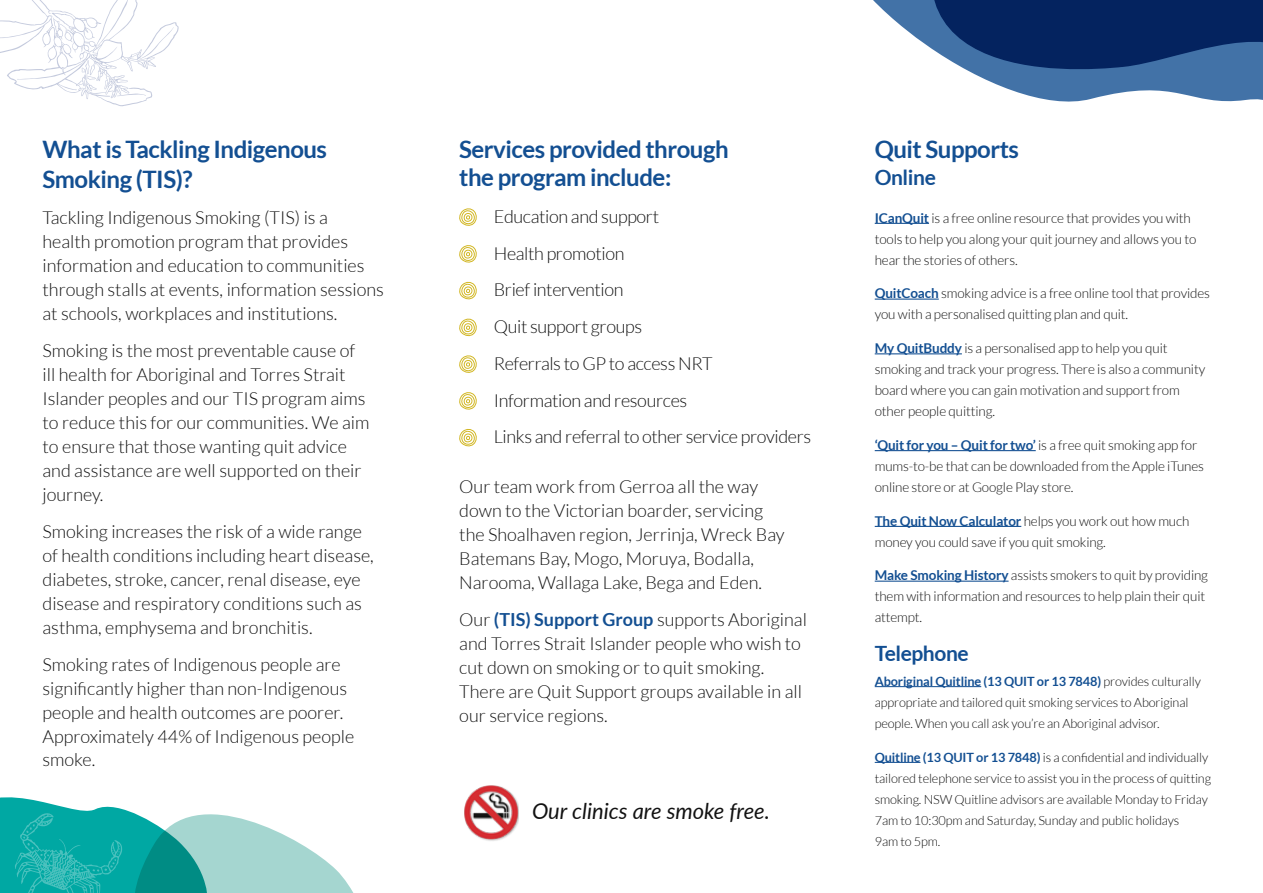
<style>
.page{position:relative;width:1263px;height:893px;background:#fff}
.page>*{position:absolute;margin:0;border:0;box-sizing:border-box;transform-origin:0 0}
.t1{font:700 24px/28.5px "Lato";letter-spacing:-.02em;color:#134f92}
.t2{font:italic 21.9px "Lato";color:#121212}
.t3{font:700 21px "Lato";letter-spacing:-.02em;color:#134f92}
.t4{font:300 18px/24px "Lato";color:#121212}
.t5{font:300 18px/36.8px "Lato";letter-spacing:-.02em;color:#121212}
.t6{font:300 13.5px/21px "Lato";letter-spacing:-.01em;color:#121212}
.t7{font:300 12.75px/21px "Lato";letter-spacing:-.01em;color:#121212}
.s1{font-weight:700;color:#134f92}
</style>
<div class="page">
<svg style="left:873px;top:0;width:38px;height:34px"></svg>
<svg style="left:0;top:0;width:179px;height:106px"></svg>
<svg style="left:911px;top:0;width:352px;height:102px;background:#3e5f8f"></svg>
<svg style="left:0;top:797px;width:354px;height:96px"></svg>
<div style="left:464px;top:785px;width:55px;height:56px;background:#121212;opacity:.3"></div>
<img style="left:464px;top:785px;width:55px;height:54px">
<svg style="left:459px;top:208px;width:18px;height:18px"></svg>
<svg style="left:459px;top:245px;width:18px;height:18px"></svg>
<svg style="left:459px;top:281px;width:18px;height:19px"></svg>
<svg style="left:459px;top:318px;width:18px;height:19px"></svg>
<svg style="left:459px;top:355px;width:18px;height:18px"></svg>
<svg style="left:459px;top:392px;width:18px;height:18px"></svg>
<svg style="left:459px;top:429px;width:18px;height:18px"></svg>
<hr style="left:875px;top:223px;width:54px;height:1px;background:#134f92">
<hr style="left:875px;top:299px;width:64px;height:1px;background:#134f92">
<hr style="left:875px;top:353px;width:87px;height:1px;background:#134f92">
<hr style="left:875px;top:450px;width:161px;height:1px;background:#134f92">
<hr style="left:875px;top:526px;width:146px;height:1px;background:#134f92">
<hr style="left:875px;top:581px;width:133px;height:1px;background:#134f92">
<hr style="left:875px;top:686px;width:106px;height:1px;background:#134f92">
<hr style="left:875px;top:762px;width:45px;height:1px;background:#134f92">
<h1 class="t1" style="left:43px;top:133px;width:286px;line-height:30px">What is Tackling Indigenous<br>Smoking (TIS)?</h1>
<p class="t4" style="left:43px;top:206px;width:343px">Tackling Indigenous Smoking (TIS) is a<br>health promotion program that provides information and education to communities through stalls at events, information sessions at schools, workplaces and institutions.</p>
<p class="t4" style="left:43px;top:339px;width:328px">Smoking is the most preventable cause of ill health for Aboriginal and Torres Strait Islander peoples and our TIS program aims to reduce this for our communities. We aim to ensure that those wanting quit advice and assistance are well supported on their journey.</p>
<p class="t4" style="left:43px;top:519px;width:333px">Smoking increases the risk of a wide range of health conditions including heart disease, diabetes, stroke, cancer, renal disease, eye disease and respiratory conditions such as asthma, emphysema and bronchitis.</p>
<p class="t4" style="left:43px;top:652px;width:313px">Smoking rates of Indigenous people are significantly higher than non-Indigenous people and health outcomes are poorer.<br>Approximately 44% of Indigenous people smoke.</p>
<h1 class="t1" style="left:459px;top:134px;width:271px">Services provided through the program include:</h1>
<p class="t5" style="left:494px;top:198px;width:319px">Education and support<br>Health promotion<br>Brief intervention<br>Quit support groups<br>Referrals to GP to access NRT<br>Information and resources<br>Links and referral to other service providers</p>
<p class="t4" style="left:459px;top:474px;width:327px">Our team work from Gerroa all the way down to the Victorian boarder, servicing the Shoalhaven region, Jerrinja, Wreck Bay Batemans Bay, Mogo, Moruya, Bodalla, Narooma, Wallaga Lake, Bega and Eden.</p>
<p class="t4" style="left:459px;top:607px;width:349px">Our <span class="s1">(TIS) Support Group</span> supports Aboriginal and Torres Strait Islander people who wish to cut down on smoking or to quit smoking.<br>There are Quit Support groups available in all our service regions.</p>
<p class="t2" style="left:532px;top:795px;width:239px">Our clinics are smoke free.</p>
<h1 class="t1" style="left:875px;top:134px;width:146px">Quit Supports</h1>
<p class="t3" style="left:875px;top:165px;width:63px">Online</p>
<p class="t6" style="left:875px;top:207px;width:323px"><span class="s1">ICanQuit</span> is a free online resource that provides you with tools to help you along your quit journey and allows you to hear the stories of others.</p>
<p class="t6" style="left:875px;top:283px;width:337px"><span class="s1">QuitCoach</span> smoking advice is a free online tool that provides you with a personalised quitting plan and quit.</p>
<p class="t6" style="left:875px;top:338px;width:332px"><span class="s1">My QuitBuddy</span> is a personalised app to help you quit smoking and track your progress. There is also a community board where you can gain motivation and support from other people quitting.</p>
<p class="t6" style="left:875px;top:435px;width:331px"><span class="s1">‘Quit for you – Quit for two’</span> is a free quit smoking app for mums-to-be that can be downloaded from the Apple iTunes online store or at Google Play store.</p>
<p class="t6" style="left:875px;top:510px;width:316px"><span class="s1">The Quit Now Calculator</span> helps you work out how much money you could save if you quit smoking.</p>
<p class="t6" style="left:875px;top:565px;width:335px"><span class="s1">Make Smoking History</span> assists smokers to quit by providing them with information and resources to help plain their quit attempt.</p>
<p class="t3" style="left:875px;top:641px;width:95px">Telephone</p>
<p class="t7" style="left:875px;top:671px;width:328px"><span class="s1">Aboriginal Quitline (13 QUIT or 13 7848)</span> provides culturally appropriate and tailored quit smoking services to Aboriginal people. When you call ask you’re an Aboriginal advisor.</p>
<p class="t7" style="left:875px;top:747px;width:338px"><span class="s1">Quitline (13 QUIT or 13 7848)</span> is a confidential and individually tailored telephone service to assist you in the process of quitting smoking. NSW Quitline advisors are available Monday to Friday 7am to 10:30pm and Saturday, Sunday and public holidays<br>9am to 5pm.</p>
</div>
